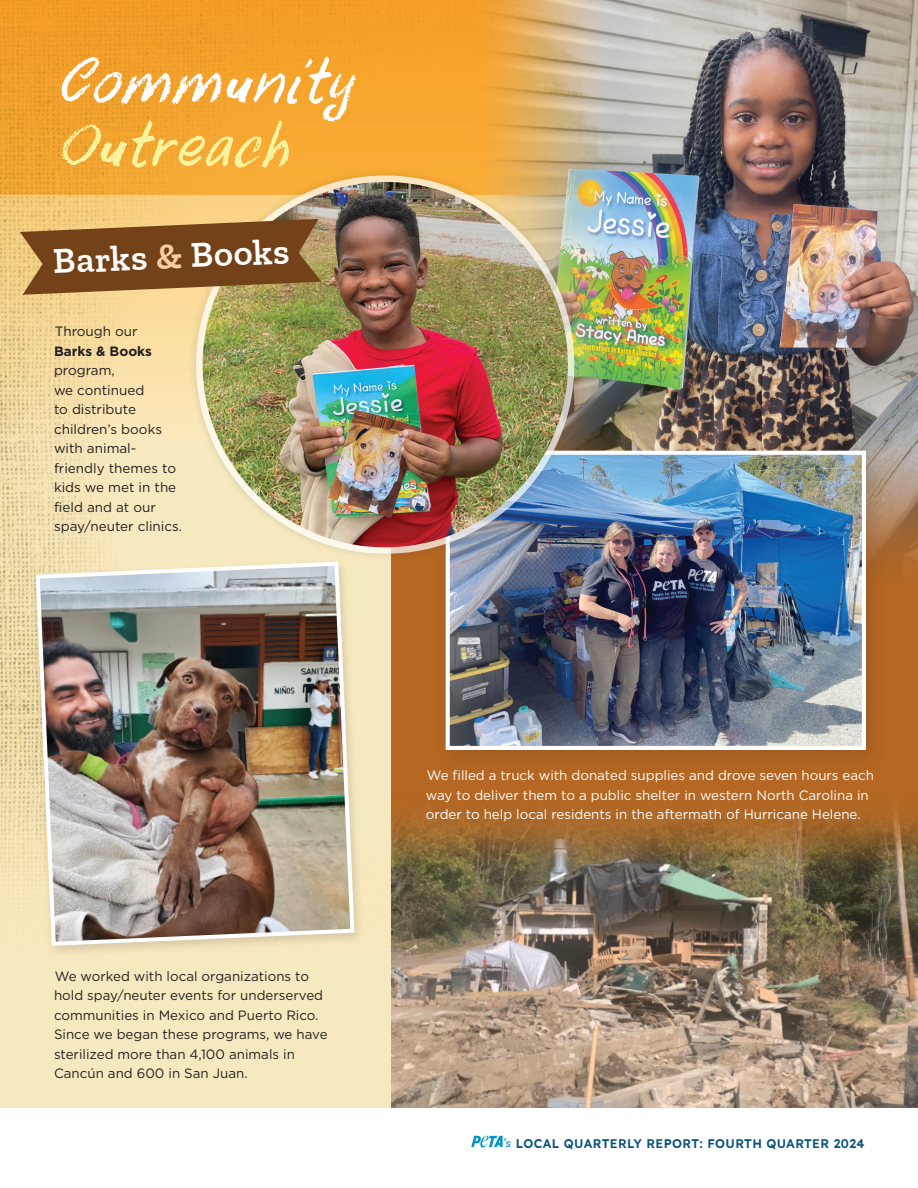
<style>
.page{position:relative;width:918px;height:1188px;background:#fff}
.page>*{position:absolute;margin:0;border:0;box-sizing:border-box;transform-origin:0 0}
.t1{font:600 36.6px "Zilla Slab";color:#fff}
.t2{font:13.5px/19.5px "Gotham";color:#231f20}
.t3{font:13.5px/19.5px "Gotham";color:#fff}
.t4{font:600 12.45px "Lexend";letter-spacing:.03em;color:#06517c}
.s1{color:#fccda3}
.s2{font-weight:700}
.s3{font-family:"Zilla Slab";font-weight:500;font-style:italic;font-size:12.6px;color:#0094c8}
</style>
<div class="page">
<img style="left:0;top:0;width:476px;height:1107px">
<div style="left:392px;top:376px;width:526px;height:731px;background:#b56723"></div>
<svg style="left:62px;top:56px;width:294px;height:112px"></svg>
<img style="left:476px;top:0;width:442px;height:565px">
<div style="left:30px;top:558px;width:334px;height:400px;background:#231f20;opacity:.15"></div>
<img style="left:34px;top:560px;width:323px;height:388px">
<img style="left:392px;top:809px;width:526px;height:298px">
<div style="left:433px;top:442px;width:456px;height:335px;background:#231f20;opacity:.15"></div>
<img style="left:451px;top:456px;width:410px;height:289px">
<div style="left:446px;top:451px;width:420px;height:299px;border:4px solid #fff"></div>
<svg style="left:471px;top:1136px;width:32px;height:12px"></svg>
<div style="left:187px;top:167px;width:396px;height:395px;background:#231f20;opacity:.2"></div>
<img style="left:191px;top:170px;width:389px;height:389px">
<img style="left:198px;top:182px;width:375px;height:370px">
<svg style="left:20px;top:219px;width:301px;height:76px"></svg>
<p class="t1" style="left:52px;top:240px;width:238px;rotate:-2deg">Barks <span class="s1">&amp;</span> Books</p>
<p class="t2" style="left:54px;top:321px;width:130px">Through our<br><span class="s2">Barks &amp; Books </span>program,<br>we continued<br>to distribute children’s books with animal&shy;friendly themes to kids we met in the field and at our spay/neuter clinics.</p>
<p class="t2" style="left:54px;top:966px;width:275px">We worked with local organizations to hold spay/neuter events for underserved communities in Mexico and Puerto Rico.<br>Since we began these programs, we have sterilized more than 4,100 animals in Cancún and 600 in San Juan.</p>
<p class="t3" style="left:426px;top:766px;width:450px">We filled a truck with donated supplies and drove seven hours each way to deliver them to a public shelter in western North Carolina in order to help local residents in the aftermath of Hurricane Helene.</p>
<p class="t4" style="left:503px;top:1134px;width:362px"><span class="s3">’s</span> LOCAL QUARTERLY REPORT: FOURTH QUARTER 2024</p>
</div>
